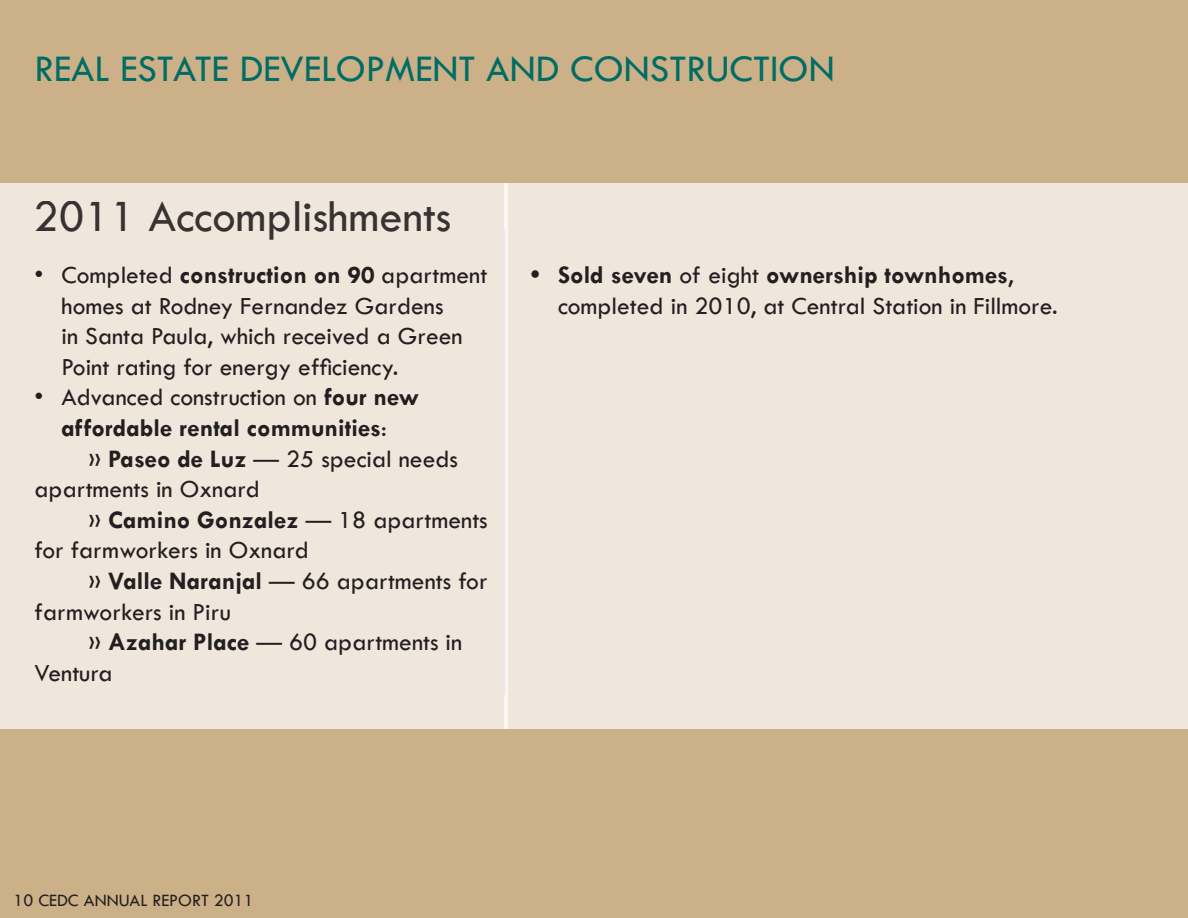
<style>
.page{position:relative;width:1188px;height:918px;background:#ccb088}
.page>*{position:absolute;margin:0;border:0;box-sizing:border-box;transform-origin:0 0}
.t1{font:46.5px "Tw Cen";color:#231f20}
.t2{font:39px "Tw Cen";color:#006c64}
.t3{font:25.5px/30.6px "Tw Cen";color:#231f20}
.t4{font:700 25.5px/30.6px "Tw Cen";color:#231f20;text-align:center}
.t5{font:18px "Tw Cen";color:#231f20}
.s1{font-weight:700}
.s2{font-weight:400}
</style>
<div class="page">
<div style="left:0;top:183px;width:508px;height:546px;background:#efe7db"></div>
<div style="left:504px;top:183px;width:684px;height:546px;background:#efe7db"></div>
<h2 class="t2" style="left:34px;top:45px;width:802px">REAL ESTATE DEVELOPMENT AND CONSTRUCTION</h2>
<h1 class="t1" style="left:33px;top:188px;width:420px">2011 Accomplishments</h1>
<p class="t3" style="left:62px;top:260px;width:427px;text-indent:-27px">• Completed <span class="s1">construction on 90</span> apartment homes at Rodney Fernandez Gardens<br>in Santa Paula, which received a Green Point rating for energy efficiency.</p>
<p class="t4" style="left:35px;top:381px;width:386px"><span class="s2">• Advanced construction on</span> four new affordable rental communities<span class="s2">:</span></p>
<p class="t3" style="left:35px;top:443px;width:425px;text-indent:54px">» <span class="s1">Paseo de Luz</span> — 25 special needs apartments in Oxnard</p>
<p class="t3" style="left:34px;top:504px;width:455px;text-indent:54px">» <span class="s1">Camino Gonzalez</span> — 18 apartments for farmworkers in Oxnard</p>
<p class="t3" style="left:35px;top:566px;width:455px;text-indent:54px">» <span class="s1">Valle Naranjal</span> — 66 apartments for farmworkers in Piru</p>
<p class="t3" style="left:35px;top:627px;width:429px;text-indent:54px">» <span class="s1">Azahar Place</span> — 60 apartments in<br>Ventura</p>
<p class="t3" style="left:558px;top:260px;width:501px;text-indent:-27px"><span class="s1">• Sold seven</span> of eight <span class="s1">ownership townhomes</span>, completed in 2010, at Central Station in Fillmore.</p>
<p class="t5" style="left:14px;top:889px;width:242px">10 CEDC ANNUAL REPORT 2011</p>
</div>
